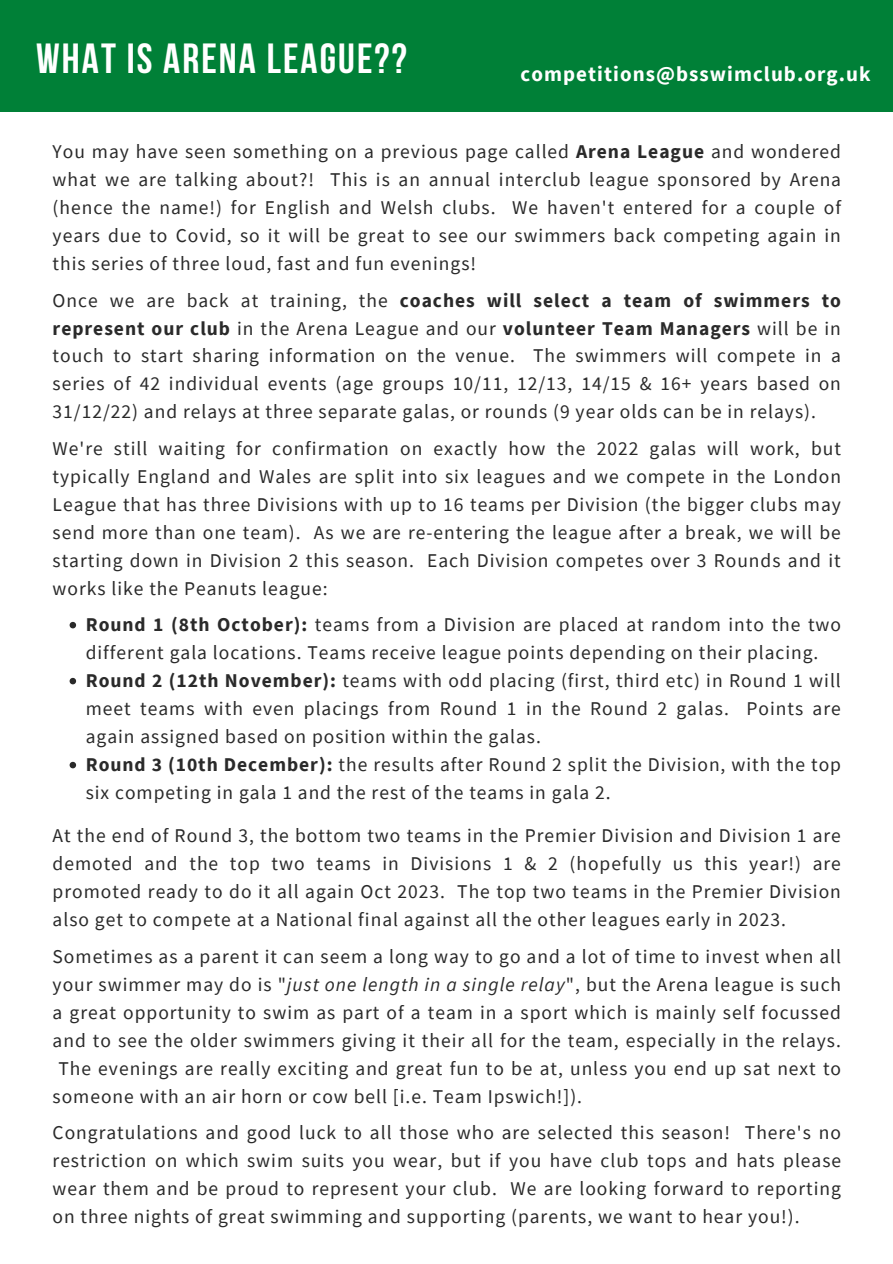
<style>
.page{position:relative;width:893px;height:1264px;background:#fff}
.page>*{position:absolute;margin:0;border:0;box-sizing:border-box;transform-origin:0 0}
.t1{font:700 42px "Bebas Neue";letter-spacing:.05em;color:#fff}
.t2{font:700 21px "Source Sans Pro";letter-spacing:.05em;color:#fff}
.t3{font:19.5px/28px "Source Sans Pro";letter-spacing:.05em;color:#2a2a2a;text-align:justify}
.s1{font-weight:700}
.s2{font-style:italic}
</style>
<div class="page">
<div style="left:0;top:0;width:892px;height:111px;background:#008037"></div>
<svg style="left:70px;top:622px;width:6px;height:6px"></svg>
<svg style="left:70px;top:678px;width:6px;height:6px"></svg>
<svg style="left:70px;top:761px;width:6px;height:7px"></svg>
<h1 class="t1" style="left:36px;top:41px;width:372px">WHAT IS ARENA LEAGUE??</h1>
<p class="t2" style="left:520px;top:61px;width:351px">competitions@bsswimclub.org.uk</p>
<p class="t3" style="left:53px;top:137px;width:790px">You may have seen something on a previous page called <span class="s1">Arena League</span> and wondered what we are talking about?! This is an annual interclub league sponsored by Arena (hence the name!) for English and Welsh clubs. We haven't entered for a couple of years due to Covid, so it will be great to see our swimmers back competing again in this series of three loud, fast and fun evenings!</p>
<p class="t3" style="left:53px;top:285px;width:789px">Once we are back at training, the <span class="s1">coaches will select a team of swimmers to represent our club</span> in the Arena League and our <span class="s1">volunteer Team Managers</span> will be in touch to start sharing information on the venue. The swimmers will compete in a series of 42 individual events (age groups 10/11, 12/13, 14/15 &amp; 16+ years based on 31/12/22) and relays at three separate galas, or rounds (9 year olds can be in relays).</p>
<p class="t3" style="left:53px;top:434px;width:789px">We're still waiting for confirmation on exactly how the 2022 galas will work, but typically England and Wales are split into six leagues and we compete in the London League that has three Divisions with up to 16 teams per Division (the bigger clubs may send more than one team). As we are re-entering the league after a break, we will be starting down in Division 2 this season. Each Division competes over 3 Rounds and it works like the Peanuts league:</p>
<p class="t3" style="left:86px;top:610px;width:756px;text-align:left"><span class="s1">Round 1 (8th October):</span> teams from a Division are placed at random into the two different gala locations. Teams receive league points depending on their placing.<br><span class="s1">Round 2 (12th November):</span> teams with odd placing (first, third etc) in Round 1 will meet teams with even placings from Round 1 in the Round 2 galas. Points are again assigned based on position within the galas.<br><span class="s1">Round 3 (10th December):</span> the results after Round 2 split the Division, with the top six competing in gala 1 and the rest of the teams in gala 2.</p>
<p class="t3" style="left:53px;top:821px;width:789px">At the end of Round 3, the bottom two teams in the Premier Division and Division 1 are demoted and the top two teams in Divisions 1 &amp; 2 (hopefully us this year!) are promoted ready to do it all again Oct 2023. The top two teams in the Premier Division also get to compete at a National final against all the other leagues early in 2023.</p>
<p class="t3" style="left:53px;top:941px;width:790px">Sometimes as a parent it can seem a long way to go and a lot of time to invest when all</p>
<p class="t3" style="left:53px;top:969px;width:790px">your swimmer may do is "<span class="s2">just one length in a single relay</span>", but the Arena league is such</p>
<p class="t3" style="left:53px;top:997px;width:789px">a great opportunity to swim as part of a team in a sport which is mainly self focussed</p>
<p class="t3" style="left:53px;top:1025px;width:789px">and to see the older swimmers giving it their all for the team, especially in the relays.</p>
<p class="t3" style="left:58px;top:1053px;width:784px">The evenings are really exciting and great fun to be at, unless you end up sat next to</p>
<p class="t3" style="left:53px;top:1081px;width:531px">someone with an air horn or cow bell [i.e. Team Ipswich!]).</p>
<p class="t3" style="left:53px;top:1118px;width:790px">Congratulations and good luck to all those who are selected this season! There's no restriction on which swim suits you wear, but if you have club tops and hats please wear them and be proud to represent your club. We are looking forward to reporting on three nights of great swimming and supporting (parents, we want to hear you!).</p>
</div>
